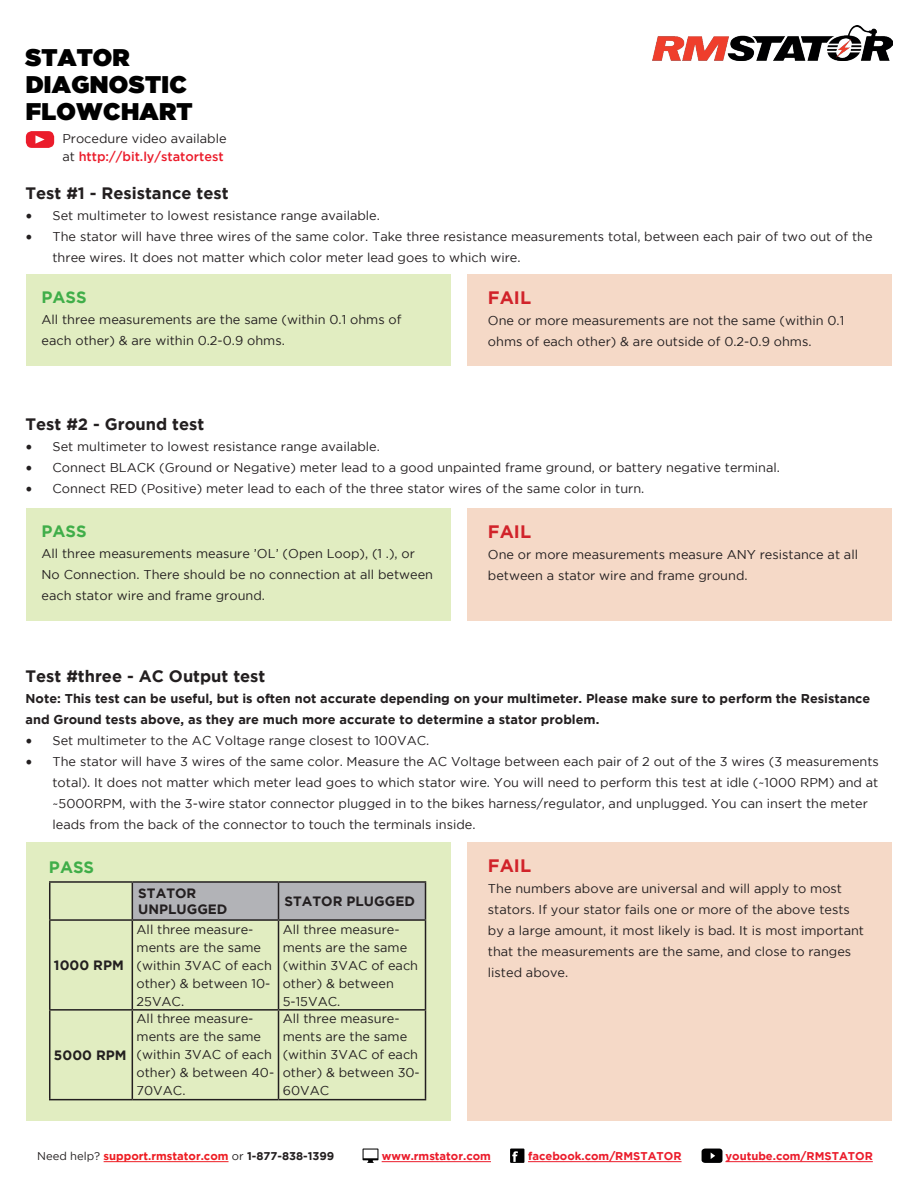
<style>
.page{position:relative;width:918px;height:1188px;background:#fff}
.page>*{position:absolute;margin:0;border:0;box-sizing:border-box;transform-origin:0 0}
.t1{font:24px/27px "Gotham Ultra";letter-spacing:.015em;color:#000}
.t2{font:700 18px "Gotham";color:#d1232a}
.t3{font:700 16.5px "Gotham";color:#231f20}
.t4{font:700 16.5px "Gotham";color:#40ae49}
.t5{font:700 13.5px/16.2px "Gotham";color:#231f20}
.t6{font:12.75px/18px "Gotham";color:#231f20}
.t7{font:700 12.75px/21px "Gotham";color:#231f20}
.t8{font:700 11.25px "Gotham";color:#eb1c2b}
.t9{font:700 11.25px "Gotham";color:#ee1d23}
.s1{font-weight:500;color:#eb1c2b}
.s2{font-family:"Minion Pro";font-size:18px}
.s3{font-weight:400;color:#231f20}
.s4{color:#231f20}
</style>
<div class="page">
<img style="left:652px;top:26px;width:240px;height:34px">
<hr style="left:104px;top:1161px;width:125px;height:1px;background:#ee1d23">
<hr style="left:382px;top:1161px;width:109px;height:1px;background:#eb1c2b">
<hr style="left:528px;top:1161px;width:154px;height:1px;background:#eb1c2b">
<hr style="left:725px;top:1161px;width:148px;height:1px;background:#eb1c2b">
<svg style="left:510px;top:1149px;width:14px;height:14px"></svg>
<svg style="left:702px;top:1149px;width:20px;height:14px"></svg>
<svg style="left:363px;top:1149px;width:15px;height:14px"></svg>
<div style="left:26px;top:274px;width:425px;height:92px;background:#e1edc1"></div>
<div style="left:26px;top:508px;width:425px;height:113px;background:#e1edc1"></div>
<div style="left:26px;top:842px;width:425px;height:279px;background:#e1edc1"></div>
<div style="left:467px;top:274px;width:425px;height:92px;background:#f5d9c7"></div>
<div style="left:467px;top:508px;width:425px;height:113px;background:#f5d9c7"></div>
<div style="left:467px;top:842px;width:425px;height:279px;background:#f5d9c7"></div>
<div style="left:26px;top:131px;width:28px;height:17px;background:#eb1c2b;border-radius:6px"></div>
<svg style="left:35px;top:135px;width:10px;height:9px"></svg>
<div style="left:133px;top:883px;width:292px;height:36px;background:#b2b3b7"></div>
<hr style="left:49px;top:881px;width:83px;height:2px;background:#231f20">
<hr style="left:49px;top:883px;width:1px;height:36px;background:#231f20">
<hr style="left:132px;top:881px;width:147px;height:2px;background:#231f20">
<hr style="left:132px;top:883px;width:1px;height:36px;background:#231f20">
<hr style="left:279px;top:881px;width:147px;height:2px;background:#231f20">
<hr style="left:278px;top:883px;width:1px;height:36px;background:#231f20">
<hr style="left:425px;top:883px;width:1px;height:36px;background:#231f20">
<hr style="left:49px;top:919px;width:83px;height:2px;background:#231f20">
<hr style="left:49px;top:921px;width:1px;height:88px;background:#231f20">
<hr style="left:132px;top:919px;width:147px;height:2px;background:#231f20">
<hr style="left:132px;top:921px;width:1px;height:88px;background:#231f20">
<hr style="left:279px;top:919px;width:147px;height:2px;background:#231f20">
<hr style="left:278px;top:921px;width:1px;height:88px;background:#231f20">
<hr style="left:425px;top:921px;width:1px;height:88px;background:#231f20">
<hr style="left:49px;top:1009px;width:83px;height:2px;background:#231f20">
<hr style="left:49px;top:1011px;width:1px;height:88px;background:#231f20">
<hr style="left:132px;top:1009px;width:147px;height:2px;background:#231f20">
<hr style="left:132px;top:1011px;width:1px;height:88px;background:#231f20">
<hr style="left:279px;top:1009px;width:147px;height:2px;background:#231f20">
<hr style="left:278px;top:1011px;width:1px;height:88px;background:#231f20">
<hr style="left:425px;top:1011px;width:1px;height:88px;background:#231f20">
<hr style="left:49px;top:1099px;width:83px;height:1px;background:#231f20">
<hr style="left:132px;top:1099px;width:147px;height:1px;background:#231f20">
<hr style="left:279px;top:1099px;width:147px;height:1px;background:#231f20">
<h1 class="t1" style="left:26px;top:43px;width:169px">STATOR<br>DIAGNOSTIC<br>FLOWCHART</h1>
<p class="t6" style="left:62px;top:129px;width:166px">Procedure video available at <span class="s1">http://bit.ly/statortest</span></p>
<p class="t3" style="left:26px;top:184px;width:205px">Test #1 - Resistance test</p>
<p class="t6" style="left:26px;top:206px;width:356px"><span class="s2">•</span> Set multimeter to lowest resistance range available.</p>
<p class="t6" style="left:53px;top:226px;width:822px;line-height:21px;text-indent:-27px"><span class="s2">•</span> The stator will have three wires of the same color. Take three resistance measurements total, between each pair of two out of the three wires. It does not matter which color meter lead goes to which wire.</p>
<p class="t4" style="left:42px;top:288px;width:47px">PASS</p>
<p class="t6" style="left:42px;top:309px;width:361px;line-height:21px">All three measurements are the same (within 0.1 ohms of each other) &amp; are within 0.2-0.9 ohms.</p>
<h2 class="t2" style="left:488px;top:287px;width:45px">FAIL</h2>
<p class="t6" style="left:488px;top:310px;width:358px;line-height:21px">One or more measurements are not the same (within 0.1 ohms of each other) &amp; are outside of 0.2-0.9 ohms.</p>
<p class="t3" style="left:26px;top:415px;width:180px">Test #2 - Ground test</p>
<p class="t6" style="left:26px;top:437px;width:356px"><span class="s2">•</span> Set multimeter to lowest resistance range available.</p>
<p class="t6" style="left:26px;top:458px;width:756px"><span class="s2">•</span> Connect BLACK (Ground or Negative) meter lead to a good unpainted frame ground, or battery negative terminal.</p>
<p class="t6" style="left:26px;top:479px;width:620px"><span class="s2">•</span> Connect RED (Positive) meter lead to each of the three stator wires of the same color in turn.</p>
<p class="t4" style="left:42px;top:521px;width:47px">PASS</p>
<p class="t6" style="left:42px;top:542px;width:393px;line-height:21px">All three measurements measure ’OL’ (Open Loop), (1 .), or<br>No Connection. There should be no connection at all between each stator wire and frame ground.</p>
<h2 class="t2" style="left:488px;top:521px;width:45px">FAIL</h2>
<p class="t6" style="left:488px;top:544px;width:372px;line-height:21px">One or more measurements measure ANY resistance at all between a stator wire and frame ground.</p>
<p class="t3" style="left:26px;top:667px;width:241px">Test #three - AC Output test</p>
<p class="t7" style="left:26px;top:688px;width:846px">Note: This test can be useful, but is often not accurate depending on your multimeter. Please make sure to perform the Resistance and Ground tests above, as they are much more accurate to determine a stator problem.</p>
<p class="t6" style="left:26px;top:731px;width:405px"><span class="s2">•</span> Set multimeter to the AC Voltage range closest to 100VAC.</p>
<p class="t6" style="left:53px;top:751px;width:828px;line-height:21px;text-indent:-27px"><span class="s2">•</span> The stator will have 3 wires of the same color. Measure the AC Voltage between each pair of 2 out of the 3 wires (3 measurements total). It does not matter which meter lead goes to which stator wire. You will need to perform this test at idle (~1000 RPM) and at ~5000RPM, with the 3-wire stator connector plugged in to the bikes harness/regulator, and unplugged. You can insert the meter leads from the back of the connector to touch the terminals inside.</p>
<p class="t4" style="left:49px;top:858px;width:47px">PASS</p>
<p class="t5" style="left:54px;top:957px;width:71px">1000 RPM</p>
<p class="t5" style="left:54px;top:1046px;width:74px">5000 RPM</p>
<p class="t5" style="left:138px;top:885px;width:91px">STATOR<br>UNPLUGGED</p>
<p class="t5" style="left:285px;top:893px;width:132px">STATOR PLUGGED</p>
<p class="t6" style="left:137px;top:920px;width:137px">All three measure&shy;ments are the same (within 3VAC of each other) &amp; between 10-<br>25VAC.</p>
<p class="t6" style="left:283px;top:920px;width:137px">All three measure&shy;ments are the same (within 3VAC of each other) &amp; between<br>5-15VAC.</p>
<p class="t6" style="left:137px;top:1010px;width:139px">All three measure&shy;ments are the same (within 3VAC of each other) &amp; between 40-<br>70VAC.</p>
<p class="t6" style="left:283px;top:1010px;width:139px">All three measure&shy;ments are the same (within 3VAC of each other) &amp; between 30-<br>60VAC</p>
<h2 class="t2" style="left:488px;top:855px;width:45px">FAIL</h2>
<p class="t6" style="left:488px;top:878px;width:378px;line-height:21px">The numbers above are universal and will apply to most stators. If your stator fails one or more of the above tests by a large amount, it most likely is bad. It is most important that the measurements are the same, and close to ranges listed above.</p>
<p class="t9" style="left:37px;top:1150px;width:299px"><span class="s3">Need help?</span> support.rmstator.com <span class="s3">or</span> <span class="s4">1-877-838-1399</span></p>
<p class="t8" style="left:382px;top:1150px;width:111px">www.rmstator.com</p>
<p class="t8" style="left:528px;top:1150px;width:155px">facebook.com/RMSTATOR</p>
<p class="t8" style="left:725px;top:1150px;width:149px">youtube.com/RMSTATOR</p>
</div>
